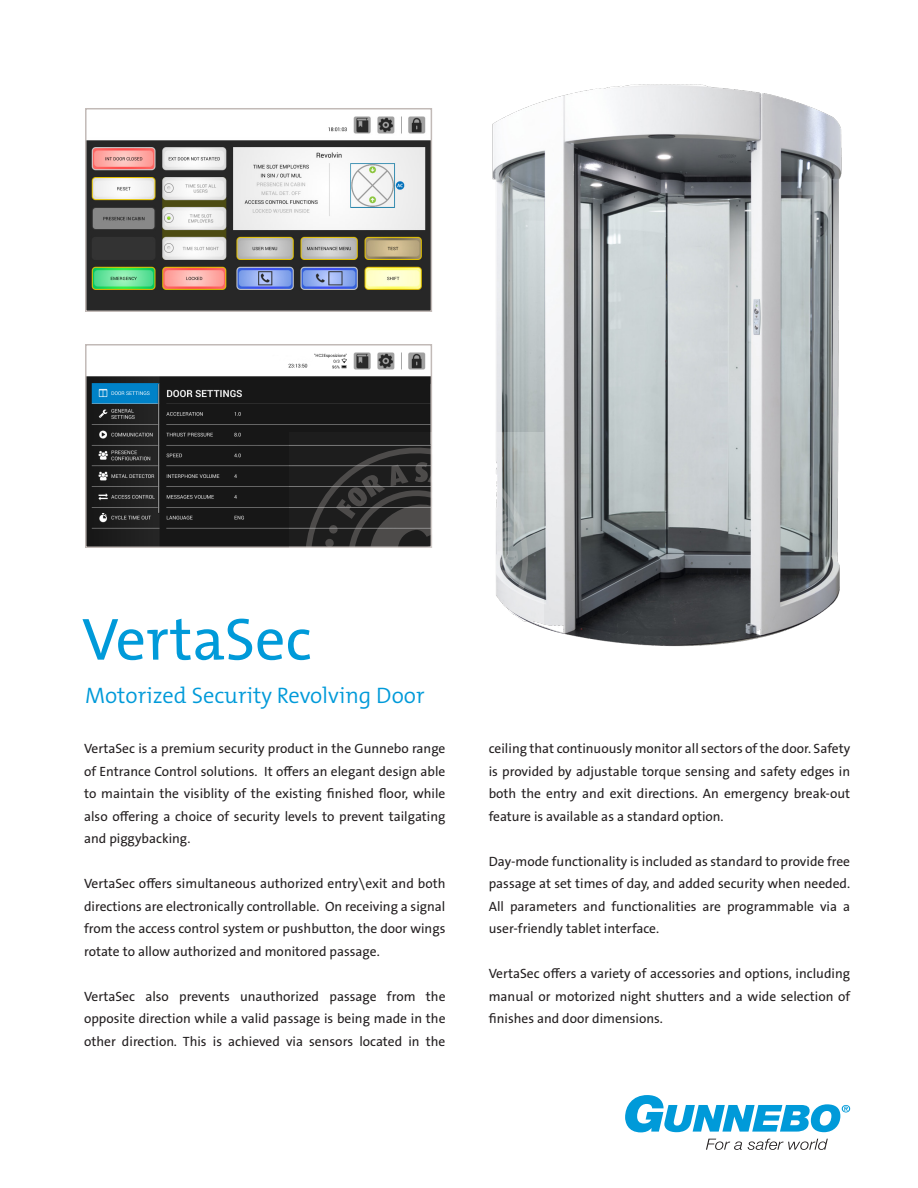
<style>
.page{position:relative;width:918px;height:1188px;background:#fff}
.page>*{position:absolute;margin:0;border:0;box-sizing:border-box;transform-origin:0 0}
.Heading_1_page_2{font:60px "The Mix BCE W5 Pla";color:#009ad9}
.Heading_bread_page_2{font:22.5px "The Mix BCE W4 Se Lig";color:#009ad9}
.t1{font:13.5px/22.5px "The Sans BCE W5 Pla";color:#231f20;text-align:justify}
</style>
<div class="page">
<img style="left:88px;top:352px;width:341px;height:193px">
<div style="left:85px;top:344px;width:347px;height:204px;border:2px solid #c2bab7"></div>
<img style="left:88px;top:116px;width:341px;height:193px">
<div style="left:85px;top:108px;width:347px;height:204px;border:2px solid #c2bab7"></div>
<img style="left:492px;top:84px;width:350px;height:563px">
<svg style="left:706px;top:1139px;width:36px;height:11px"></svg>
<svg style="left:748px;top:1139px;width:80px;height:11px"></svg>
<svg style="left:625px;top:1095px;width:225px;height:37px"></svg>
<svg style="left:290px;top:432px;width:254px;height:215px"></svg>
<svg style="left:321px;top:462px;width:197px;height:185px"></svg>
<p class="Heading_1_page_2" style="left:83px;top:601px;width:232px">VertaSec</p>
<p class="Heading_bread_page_2" style="left:85px;top:681px;width:341px">Motorized Security Revolving Door</p>
<p class="t1" style="left:84px;top:738px;width:363px">VertaSec is a premium security product in the Gunnebo range of Entrance Control solutions. It offers an elegant design able to maintain the visiblity of the existing finished floor, while also offering a choice of security levels to prevent tailgating and piggybacking.</p>
<p class="t1" style="left:84px;top:873px;width:363px">VertaSec offers simultaneous authorized entry\exit and both directions are electronically controllable. On receiving a signal from the access control system or pushbutton, the door wings rotate to allow authorized and monitored passage.</p>
<p class="t1" style="left:84px;top:985px;width:363px">VertaSec also prevents unauthorized passage from the opposite direction while a valid passage is being made in the other direction. This is achieved via sensors located in the</p>
<p class="t1" style="left:489px;top:738px;width:363px">ceiling that continuously monitor all sectors of the door. Safety is provided by adjustable torque sensing and safety edges in both the entry and exit directions. An emergency break-out feature is available as a standard option.</p>
<p class="t1" style="left:489px;top:850px;width:363px">Day-mode functionality is included as standard to provide free passage at set times of day, and added security when needed.<br>All parameters and functionalities are programmable via a user-friendly tablet interface.</p>
<p class="t1" style="left:489px;top:963px;width:363px">VertaSec offers a variety of accessories and options, including manual or motorized night shutters and a wide selection of finishes and door dimensions.</p>
</div>
